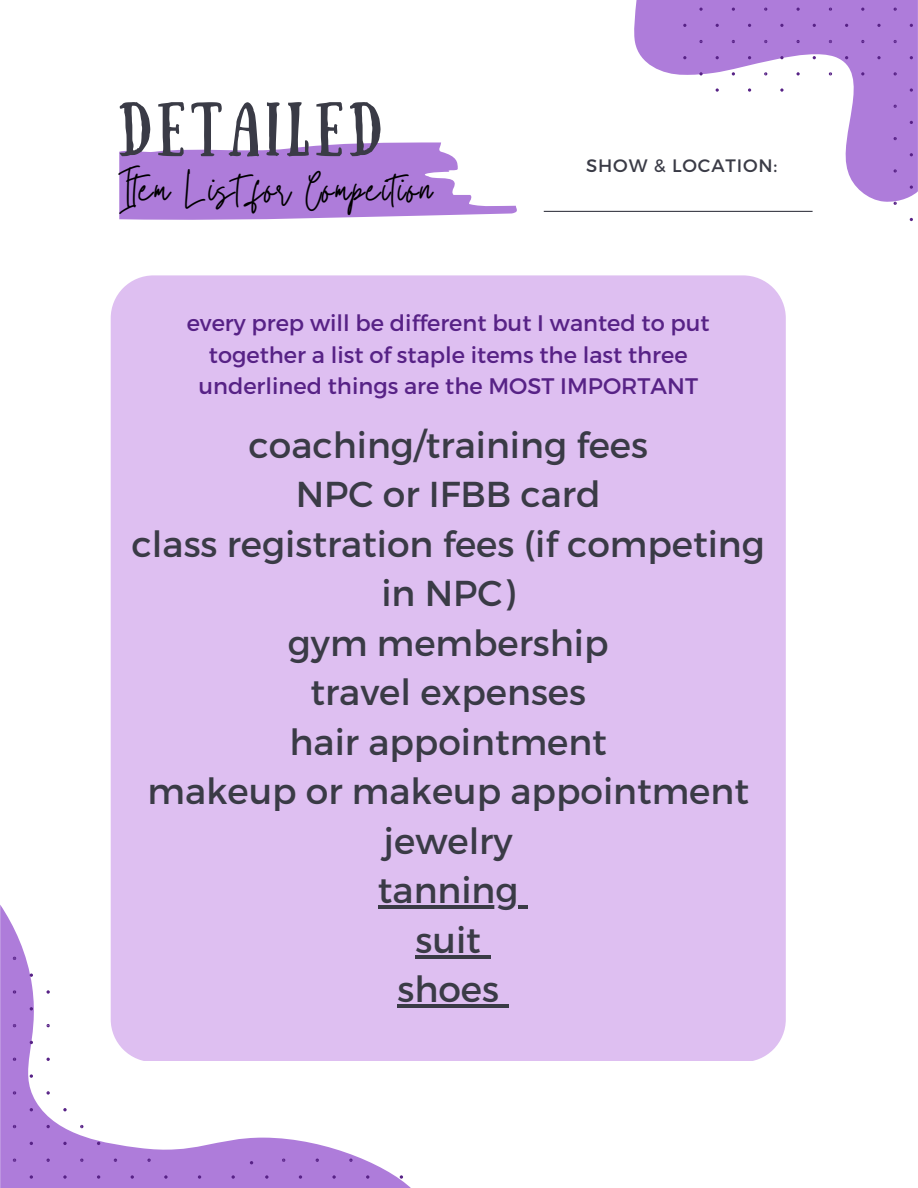
<style>
.page{position:relative;width:918px;height:1188px;background:#fff}
.page>*{position:absolute;margin:0;border:0;box-sizing:border-box;transform-origin:0 0}
.t1{font:54px "Sunday";letter-spacing:.1em;color:#3a3b46}
.t2{font:37.5px "Twister";letter-spacing:.05em;color:#000}
.t3{font:36px/49.5px "Montserrat";color:#3a3b46;text-align:center}
.t4{font:22.5px/31.5px "Montserrat";color:#572286;text-align:center}
.t5{font:18px "Montserrat";letter-spacing:.05em;color:#3a3b46}
</style>
<div class="page">
<svg style="left:634px;top:0;width:284px;height:203px"></svg>
<svg style="left:910px;top:88px;width:3px;height:4px"></svg>
<svg style="left:877px;top:24px;width:4px;height:3px"></svg>
<svg style="left:877px;top:56px;width:4px;height:3px"></svg>
<svg style="left:894px;top:169px;width:3px;height:4px"></svg>
<svg style="left:796px;top:8px;width:4px;height:3px"></svg>
<svg style="left:780px;top:24px;width:4px;height:3px"></svg>
<svg style="left:796px;top:72px;width:4px;height:3px"></svg>
<svg style="left:780px;top:88px;width:4px;height:4px"></svg>
<svg style="left:780px;top:56px;width:4px;height:3px"></svg>
<svg style="left:796px;top:40px;width:4px;height:3px"></svg>
<svg style="left:748px;top:88px;width:3px;height:4px"></svg>
<svg style="left:716px;top:88px;width:3px;height:4px"></svg>
<svg style="left:699px;top:8px;width:4px;height:3px"></svg>
<svg style="left:699px;top:72px;width:4px;height:3px"></svg>
<svg style="left:699px;top:40px;width:4px;height:3px"></svg>
<svg style="left:119px;top:142px;width:398px;height:78px"></svg>
<svg style="left:0;top:905px;width:411px;height:283px"></svg>
<svg style="left:400px;top:1175px;width:3px;height:4px"></svg>
<svg style="left:366px;top:1175px;width:3px;height:4px"></svg>
<svg style="left:332px;top:1175px;width:4px;height:4px"></svg>
<svg style="left:299px;top:1175px;width:3px;height:4px"></svg>
<svg style="left:349px;top:1159px;width:4px;height:3px"></svg>
<svg style="left:265px;top:1175px;width:4px;height:4px"></svg>
<svg style="left:232px;top:1175px;width:3px;height:4px"></svg>
<svg style="left:198px;top:1175px;width:3px;height:4px"></svg>
<svg style="left:164px;top:1175px;width:4px;height:4px"></svg>
<svg style="left:131px;top:1175px;width:3px;height:4px"></svg>
<svg style="left:97px;top:1175px;width:3px;height:4px"></svg>
<svg style="left:147px;top:1159px;width:4px;height:3px"></svg>
<svg style="left:46px;top:990px;width:4px;height:4px"></svg>
<svg style="left:30px;top:973px;width:3px;height:4px"></svg>
<svg style="left:46px;top:1058px;width:4px;height:3px"></svg>
<svg style="left:30px;top:1074px;width:3px;height:4px"></svg>
<svg style="left:46px;top:1024px;width:4px;height:3px"></svg>
<svg style="left:46px;top:1125px;width:4px;height:3px"></svg>
<svg style="left:63px;top:1142px;width:4px;height:3px"></svg>
<svg style="left:63px;top:1108px;width:4px;height:3px"></svg>
<svg style="left:46px;top:1091px;width:4px;height:4px"></svg>
<svg style="left:63px;top:1175px;width:4px;height:4px"></svg>
<svg style="left:30px;top:1175px;width:3px;height:4px"></svg>
<svg style="left:46px;top:1159px;width:4px;height:3px"></svg>
<svg style="left:13px;top:990px;width:3px;height:4px"></svg>
<svg style="left:13px;top:1091px;width:3px;height:4px"></svg>
<hr style="left:544px;top:211px;width:269px;height:1px;background:#3a3b46">
<div style="left:111px;top:275px;width:675px;height:786px;background:#debff1"></div>
<hr style="left:378px;top:906px;width:141px;height:3px;background:#3a3b46">
<svg style="left:519px;top:906px;width:9px;height:3px"></svg>
<hr style="left:416px;top:955px;width:65px;height:4px;background:#3a3b46">
<svg style="left:481px;top:955px;width:9px;height:4px"></svg>
<hr style="left:397px;top:1005px;width:102px;height:3px;background:#3a3b46">
<svg style="left:499px;top:1005px;width:9px;height:3px"></svg>
<h1 class="t1" style="left:118px;top:91px;width:265px">DETAILED</h1>
<p class="t2" style="left:120px;top:163px;width:315px">Item Listfor Compeition</p>
<p class="t5" style="left:586px;top:154px;width:193px">SHOW &amp; LOCATION:</p>
<p class="t4" style="left:187px;top:306px;width:525px">every prep will be different but I wanted to put together a list of staple items the last three underlined things are the MOST IMPORTANT</p>
<h2 class="t3" style="left:132px;top:419px;width:635px">coaching/training fees<br>NPC or IFBB card<br>class registration fees (if competing in NPC)<br>gym membership<br>travel expenses<br>hair appointment<br>makeup or makeup appointment jewelry</h2>
<h3 class="t3" style="left:378px;top:864px;width:142px">tanning suit shoes</h3>
</div>
